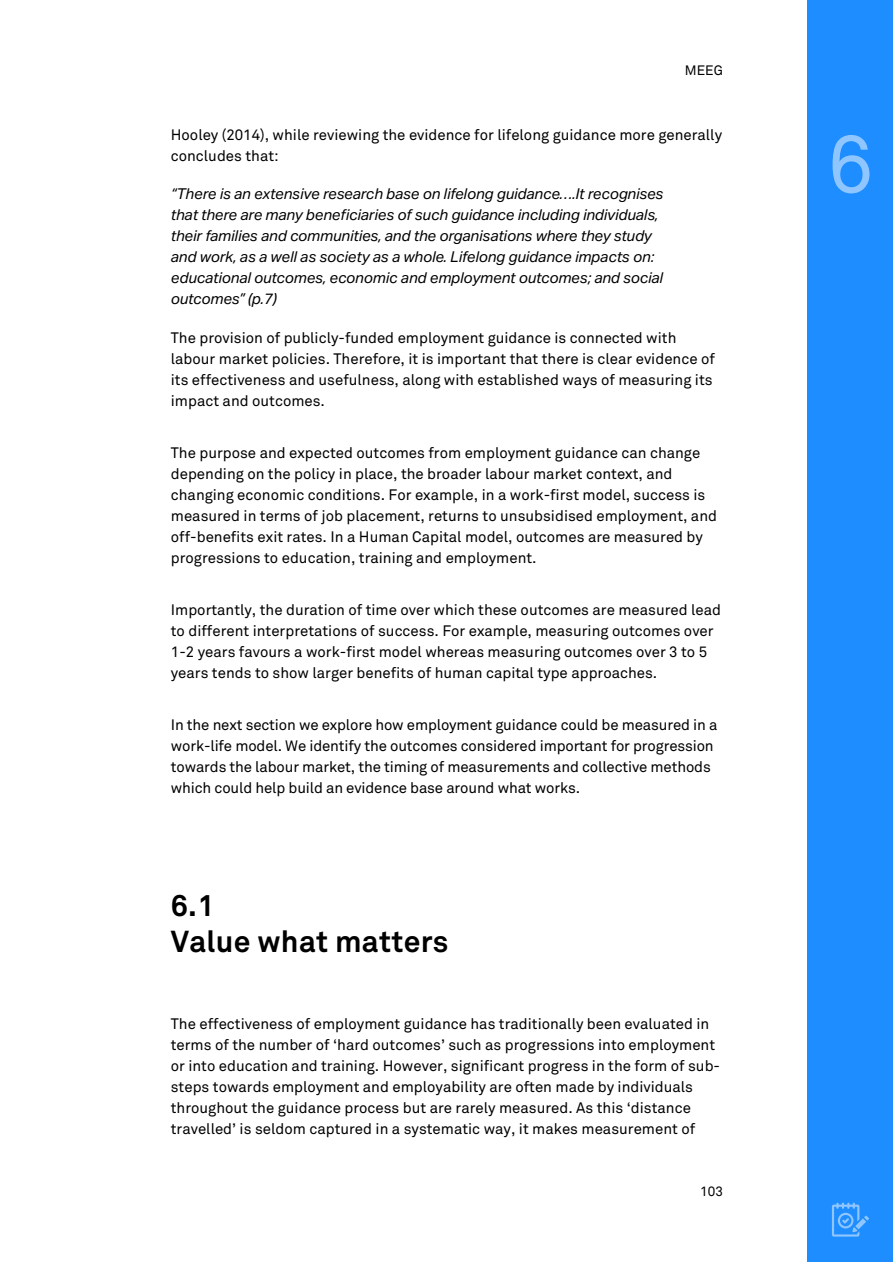
<style>
.page{position:relative;width:893px;height:1263px;background:#fff}
.page>*{position:absolute;margin:0;border:0;box-sizing:border-box;transform-origin:0 0}
.t1{font:81px "Akkurat";color:#8fc6ff}
.t2{font:700 30px/36px "Akkurat";letter-spacing:.01em;color:#000}
.t3{font:15px/21px "Akkurat";color:#000}
.t4{font:italic 15px/21px "Aktiv Grotesk";color:#000}
.t5{font:13.5px "Akkurat";color:#000}
</style>
<div class="page">
<div style="left:808px;top:1px;width:85px;height:1261px;background:#1e8dff"></div>
<svg style="left:832px;top:1202px;width:37px;height:34px"></svg>
<p class="t5" style="left:685px;top:62px;width:39px">MEEG</p>
<p class="t3" style="left:171px;top:125px;width:553px">Hooley (2014), while reviewing the evidence for lifelong guidance more generally concludes that:</p>
<p class="t4" style="left:171px;top:183px;width:494px">“There is an extensive research base on lifelong guidance….It recognises that there are many beneficiaries of such guidance including individuals, their families and communities, and the organisations where they study and work, as a well as society as a whole. Lifelong guidance impacts on: educational outcomes, economic and employment outcomes; and social outcomes” (p.7)</p>
<p class="t3" style="left:171px;top:328px;width:546px">The provision of publicly-funded employment guidance is connected with labour market policies. Therefore, it is important that there is clear evidence of its effectiveness and usefulness, along with established ways of measuring its impact and outcomes.</p>
<p class="t3" style="left:171px;top:443px;width:548px">The purpose and expected outcomes from employment guidance can change depending on the policy in place, the broader labour market context, and changing economic conditions. For example, in a work-first model, success is measured in terms of job placement, returns to unsubsidised employment, and off-benefits exit rates. In a Human Capital model, outcomes are measured by progressions to education, training and employment.</p>
<p class="t3" style="left:171px;top:599px;width:552px">Importantly, the duration of time over which these outcomes are measured lead to different interpretations of success. For example, measuring outcomes over 1-2 years favours a work-first model whereas measuring outcomes over 3 to 5 years tends to show larger benefits of human capital type approaches.</p>
<p class="t3" style="left:171px;top:714px;width:548px">In the next section we explore how employment guidance could be measured in a work-life model. We identify the outcomes considered important for progression towards the labour market, the timing of measurements and collective methods which could help build an evidence base around what works.</p>
<h2 class="t2" style="left:171px;top:887px;width:279px">6.1<br>Value what matters</h2>
<p class="t3" style="left:171px;top:1014px;width:551px">The effectiveness of employment guidance has traditionally been evaluated in terms of the number of ‘hard outcomes’ such as progressions into employment or into education and training. However, significant progress in the form of sub&shy;steps towards employment and employability are often made by individuals throughout the guidance process but are rarely measured. As this ‘distance travelled’ is seldom captured in a systematic way, it makes measurement of</p>
<p class="t5" style="left:700px;top:1183px;width:24px">103</p>
<h1 class="t1" style="left:828px;top:117px;width:47px">6</h1>
</div>
